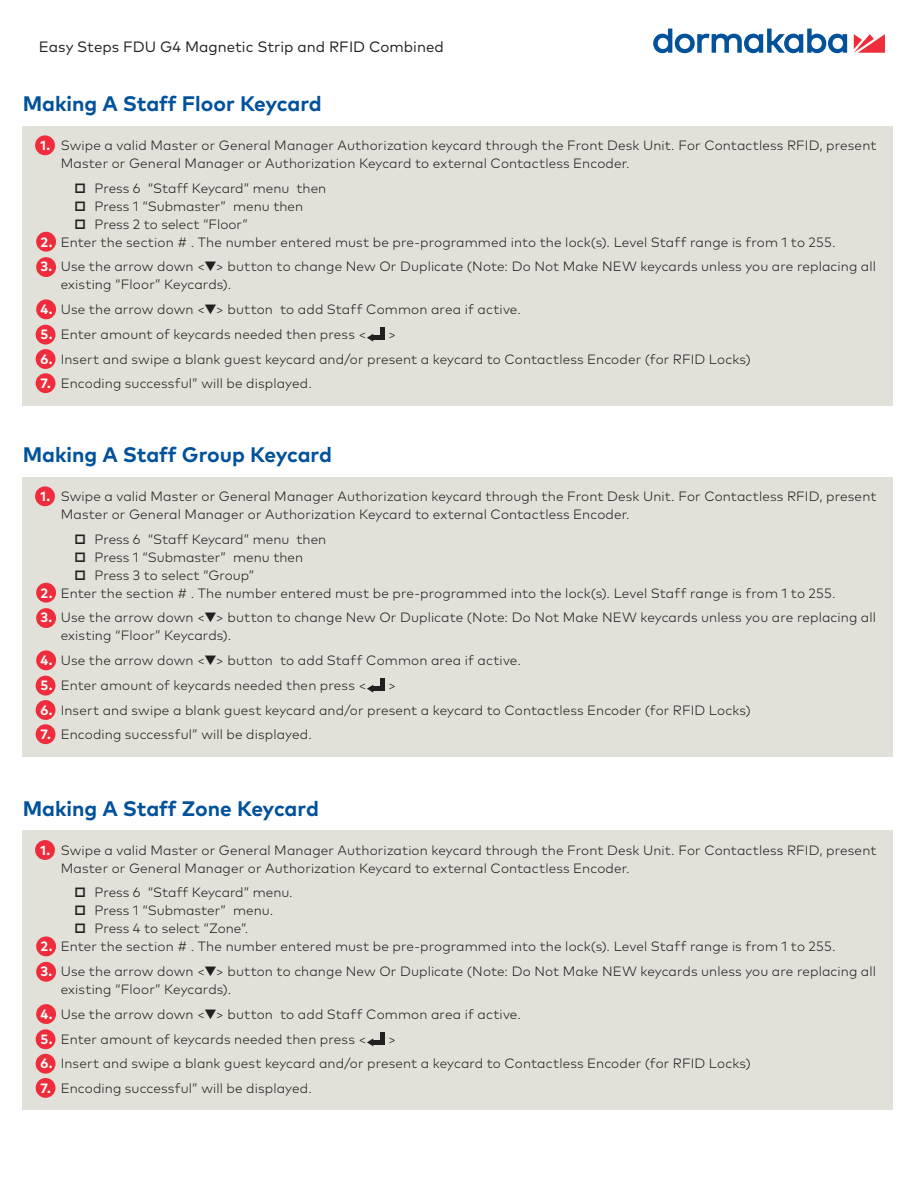
<style>
.page{position:relative;width:918px;height:1188px;background:#fff}
.page>*{position:absolute;margin:0;border:0;box-sizing:border-box;transform-origin:0 0}
.Lead_9pt_12pt{font:700 21px "Mark Pro";color:#01519b}
.t1{font:15px "Mark Pro";color:#231f20}
.t2{font:300 13.5px/18px "Mark Pro";letter-spacing:.01em;color:#231f20}
.s1{font-weight:700;color:#fff}
.s2{font-weight:700}
</style>
<div class="page">
<svg style="left:854px;top:34px;width:31px;height:19px"></svg>
<svg style="left:653px;top:29px;width:194px;height:24px"></svg>
<div style="left:22px;top:126px;width:871px;height:280px;background:#e2e1d9"></div>
<div style="left:35px;top:135px;width:20px;height:20px;background:#ee2c3b;border-radius:50%"></div>
<div style="left:36px;top:257px;width:20px;height:20px;background:#ee2c3b;border-radius:50%"></div>
<div style="left:36px;top:299px;width:20px;height:20px;background:#ee2c3b;border-radius:50%"></div>
<div style="left:36px;top:325px;width:19px;height:20px;background:#ee2c3b;border-radius:50%"></div>
<div style="left:36px;top:349px;width:19px;height:20px;background:#ee2c3b;border-radius:50%"></div>
<div style="left:36px;top:373px;width:19px;height:20px;background:#ee2c3b;border-radius:50%"></div>
<div style="left:36px;top:232px;width:20px;height:20px;background:#ee2c3b;border-radius:50%"></div>
<hr style="left:372px;top:336px;width:12px;height:4px;background:#231f20">
<hr style="left:380px;top:328px;width:4px;height:12px;background:#231f20">
<svg style="left:367px;top:334px;width:6px;height:8px"></svg>
<div style="left:22px;top:477px;width:871px;height:280px;background:#e2e1d9"></div>
<div style="left:35px;top:486px;width:20px;height:20px;background:#ee2c3b;border-radius:50%"></div>
<div style="left:36px;top:608px;width:20px;height:20px;background:#ee2c3b;border-radius:50%"></div>
<div style="left:36px;top:650px;width:20px;height:20px;background:#ee2c3b;border-radius:50%"></div>
<div style="left:36px;top:676px;width:19px;height:20px;background:#ee2c3b;border-radius:50%"></div>
<div style="left:36px;top:700px;width:19px;height:20px;background:#ee2c3b;border-radius:50%"></div>
<div style="left:36px;top:724px;width:19px;height:20px;background:#ee2c3b;border-radius:50%"></div>
<div style="left:36px;top:583px;width:20px;height:20px;background:#ee2c3b;border-radius:50%"></div>
<hr style="left:372px;top:687px;width:12px;height:4px;background:#231f20">
<hr style="left:380px;top:679px;width:4px;height:12px;background:#231f20">
<svg style="left:367px;top:685px;width:6px;height:8px"></svg>
<div style="left:22px;top:831px;width:871px;height:279px;background:#e2e1d9"></div>
<div style="left:35px;top:840px;width:20px;height:20px;background:#ee2c3b;border-radius:50%"></div>
<div style="left:36px;top:962px;width:20px;height:20px;background:#ee2c3b;border-radius:50%"></div>
<div style="left:36px;top:1004px;width:20px;height:20px;background:#ee2c3b;border-radius:50%"></div>
<div style="left:36px;top:1029px;width:19px;height:20px;background:#ee2c3b;border-radius:50%"></div>
<div style="left:36px;top:1054px;width:19px;height:20px;background:#ee2c3b;border-radius:50%"></div>
<div style="left:36px;top:1078px;width:19px;height:20px;background:#ee2c3b;border-radius:50%"></div>
<div style="left:36px;top:936px;width:20px;height:20px;background:#ee2c3b;border-radius:50%"></div>
<div style="left:372px;top:1040px;width:12px;height:5px;background:#231f20"></div>
<hr style="left:380px;top:1032px;width:4px;height:13px;background:#231f20">
<svg style="left:367px;top:1038px;width:6px;height:8px"></svg>
<p class="t1" style="left:39px;top:36px;width:406px">Easy Steps FDU G4 Magnetic Strip and RFID Combined</p>
<p class="Lead_9pt_12pt" style="left:23px;top:88px;width:301px">Making A Staff Floor Keycard</p>
<p class="t2" style="left:61px;top:135px;width:817px;text-indent:-20px"><span class="s1">1.</span> Swipe a valid Master or General Manager Authorization keycard through the Front Desk Unit. For Contactless RFID, present<br>Master or General Manager or Authorization Keycard to external Contactless Encoder.</p>
<p class="t2" style="left:74px;top:178px;width:254px"><span class="s2">□</span> Press 6 “Staff Keycard” menu then</p>
<p class="t2" style="left:74px;top:196px;width:231px"><span class="s2">□</span> Press 1 “Submaster” menu then</p>
<p class="t2" style="left:74px;top:214px;width:175px"><span class="s2">□</span> Press 2 to select “Floor”</p>
<p class="t2" style="left:40px;top:232px;width:797px"><span class="s1">2.</span> Enter the section # . The number entered must be pre-programmed into the lock(s). Level Staff range is from 1 to 255.</p>
<p class="t2" style="left:61px;top:257px;width:817px;text-indent:-20px"><span class="s1">3.</span> Use the arrow down &lt;▼&gt; button to change New Or Duplicate (Note: Do Not Make NEW keycards unless you are replacing all existing “Floor” Keycards).</p>
<p class="t2" style="left:40px;top:299px;width:482px"><span class="s1">4.</span> Use the arrow down &lt;▼&gt; button to add Staff Common area if active.</p>
<p class="t2" style="left:40px;top:324px;width:328px"><span class="s1">5.</span> Enter amount of keycards needed then press &lt;</p>
<p class="t2" style="left:388px;top:324px;width:10px">&gt;</p>
<p class="t2" style="left:40px;top:349px;width:712px"><span class="s1">6.</span> Insert and swipe a blank guest keycard and/or present a keycard to Contactless Encoder (for RFID Locks)</p>
<p class="t2" style="left:40px;top:374px;width:273px"><span class="s1">7.</span> Encoding successful” will be displayed.</p>
<p class="Lead_9pt_12pt" style="left:23px;top:439px;width:311px">Making A Staff Group Keycard</p>
<p class="t2" style="left:61px;top:486px;width:817px;text-indent:-20px"><span class="s1">1.</span> Swipe a valid Master or General Manager Authorization keycard through the Front Desk Unit. For Contactless RFID, present<br>Master or General Manager or Authorization Keycard to external Contactless Encoder.</p>
<p class="t2" style="left:74px;top:529px;width:254px"><span class="s2">□</span> Press 6 “Staff Keycard” menu then</p>
<p class="t2" style="left:74px;top:547px;width:231px"><span class="s2">□</span> Press 1 “Submaster” menu then</p>
<p class="t2" style="left:74px;top:565px;width:182px"><span class="s2">□</span> Press 3 to select “Group”</p>
<p class="t2" style="left:40px;top:583px;width:797px"><span class="s1">2.</span> Enter the section # . The number entered must be pre-programmed into the lock(s). Level Staff range is from 1 to 255.</p>
<p class="t2" style="left:61px;top:608px;width:817px;text-indent:-20px"><span class="s1">3.</span> Use the arrow down &lt;▼&gt; button to change New Or Duplicate (Note: Do Not Make NEW keycards unless you are replacing all existing “Floor” Keycards).</p>
<p class="t2" style="left:40px;top:650px;width:482px"><span class="s1">4.</span> Use the arrow down &lt;▼&gt; button to add Staff Common area if active.</p>
<p class="t2" style="left:40px;top:675px;width:328px"><span class="s1">5.</span> Enter amount of keycards needed then press &lt;</p>
<p class="t2" style="left:388px;top:675px;width:10px">&gt;</p>
<p class="t2" style="left:40px;top:700px;width:712px"><span class="s1">6.</span> Insert and swipe a blank guest keycard and/or present a keycard to Contactless Encoder (for RFID Locks)</p>
<p class="t2" style="left:40px;top:725px;width:273px"><span class="s1">7.</span> Encoding successful” will be displayed.</p>
<p class="Lead_9pt_12pt" style="left:23px;top:792px;width:298px">Making A Staff Zone Keycard</p>
<p class="t2" style="left:61px;top:840px;width:817px;text-indent:-20px"><span class="s1">1.</span> Swipe a valid Master or General Manager Authorization keycard through the Front Desk Unit. For Contactless RFID, present<br>Master or General Manager or Authorization Keycard to external Contactless Encoder.</p>
<p class="t2" style="left:74px;top:882px;width:220px"><span class="s2">□</span> Press 6 “Staff Keycard” menu.</p>
<p class="t2" style="left:74px;top:900px;width:201px"><span class="s2">□</span> Press 1 “Submaster” menu.</p>
<p class="t2" style="left:74px;top:918px;width:176px"><span class="s2">□</span> Press 4 to select “Zone”.</p>
<p class="t2" style="left:40px;top:936px;width:797px"><span class="s1">2.</span> Enter the section # . The number entered must be pre-programmed into the lock(s). Level Staff range is from 1 to 255.</p>
<p class="t2" style="left:61px;top:961px;width:817px;text-indent:-20px"><span class="s1">3.</span> Use the arrow down &lt;▼&gt; button to change New Or Duplicate (Note: Do Not Make NEW keycards unless you are replacing all existing “Floor” Keycards).</p>
<p class="t2" style="left:40px;top:1004px;width:482px"><span class="s1">4.</span> Use the arrow down &lt;▼&gt; button to add Staff Common area if active.</p>
<p class="t2" style="left:40px;top:1029px;width:328px"><span class="s1">5.</span> Enter amount of keycards needed then press &lt;</p>
<p class="t2" style="left:388px;top:1029px;width:10px">&gt;</p>
<p class="t2" style="left:40px;top:1053px;width:712px"><span class="s1">6.</span> Insert and swipe a blank guest keycard and/or present a keycard to Contactless Encoder (for RFID Locks)</p>
<p class="t2" style="left:40px;top:1078px;width:273px"><span class="s1">7.</span> Encoding successful” will be displayed.</p>
</div>
